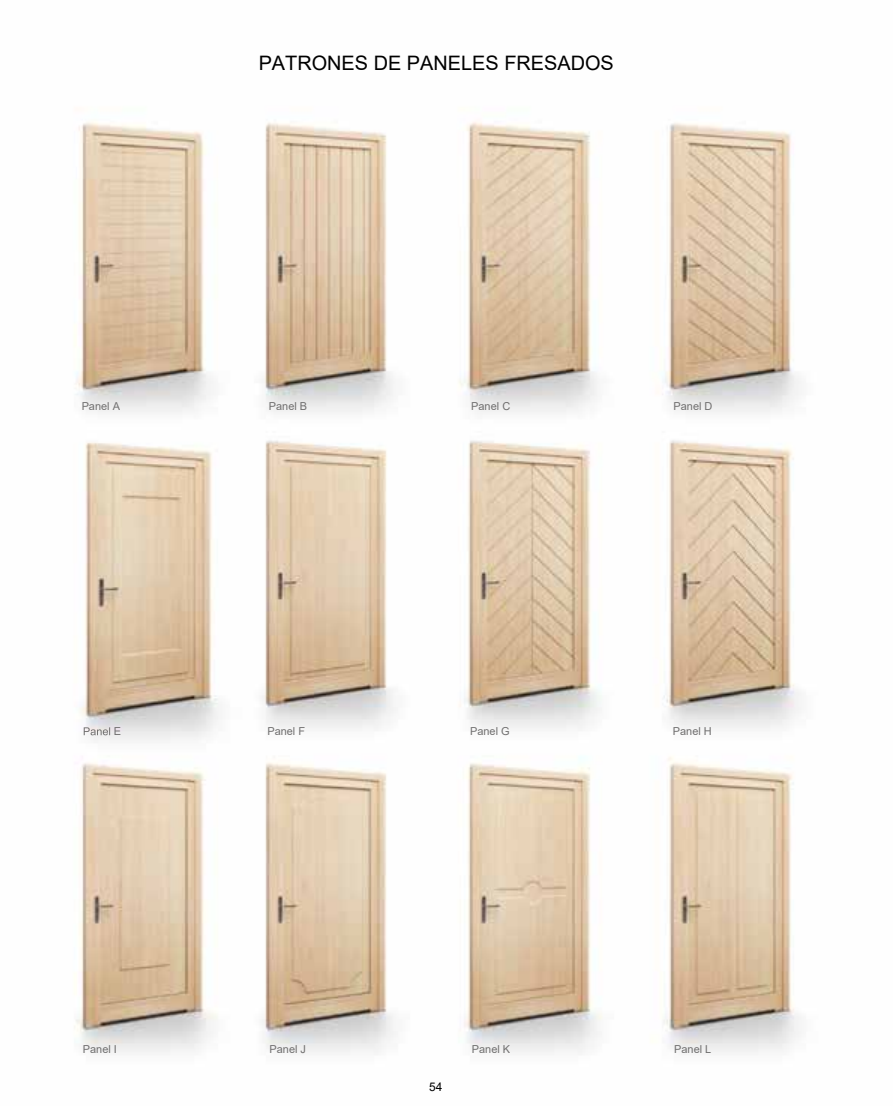
<style>
.page{position:relative;width:893px;height:1106px;background:#fff}
.page>*{position:absolute;margin:0;border:0;box-sizing:border-box;transform-origin:0 0}
.t1{font:19.95px "Arial";color:#000}
.t2{font:11.85px "Arial";color:#000}
.t3{font:10.95px "Arial";color:#706f6f}
</style>
<div class="page">
<img style="left:74px;top:122px;width:727px;height:933px">
<svg style="left:84px;top:727px;width:26px;height:8px"></svg>
<h1 class="t1" style="left:259px;top:50px;width:357px">PATRONES DE PANELES FRESADOS</h1>
<p class="t3" style="left:82px;top:399px;width:40px">Panel A</p>
<p class="t3" style="left:269px;top:399px;width:40px">Panel B</p>
<p class="t3" style="left:471px;top:399px;width:41px">Panel C</p>
<p class="t3" style="left:674px;top:399px;width:41px">Panel D</p>
<p class="t3" style="left:114px;top:724px;width:9px">E</p>
<p class="t3" style="left:267px;top:724px;width:39px">Panel F</p>
<p class="t3" style="left:470px;top:724px;width:41px">Panel G</p>
<p class="t3" style="left:673px;top:724px;width:41px">Panel H</p>
<p class="t3" style="left:83px;top:1041px;width:36px">Panel I</p>
<p class="t3" style="left:674px;top:1041px;width:39px">Panel L</p>
<p class="t3" style="left:269px;top:1041px;width:38px">Panel J</p>
<p class="t3" style="left:472px;top:1041px;width:40px">Panel K</p>
<p class="t2" style="left:429px;top:1079px;width:15px">54</p>
</div>
